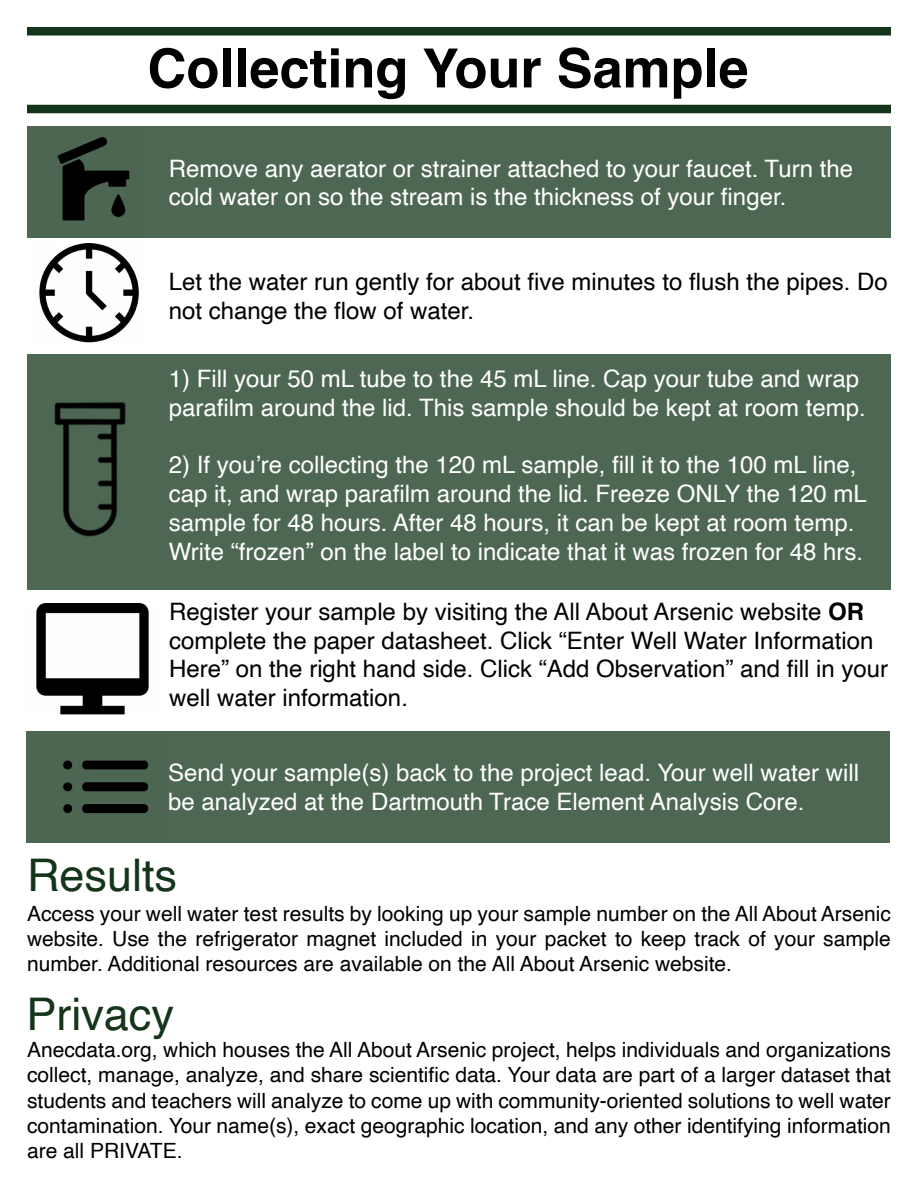
<style>
.page{position:relative;width:918px;height:1188px;background:#fff}
.page>*{position:absolute;margin:0;border:0;box-sizing:border-box;transform-origin:0 0}
.t1{font:700 54px "Helvetica";color:#000}
.t2{font:45px "Helvetica";color:#14351a}
.t3{font:24px/28.8px "Helvetica";color:#fff}
.t4{font:24px/28.8px "Helvetica";color:#000}
.t5{font:21px/25.2px "Helvetica";color:#000;text-align:justify}
.s1{font-weight:700}
</style>
<div class="page">
<div style="left:27px;top:126px;width:864px;height:112px;background:#4e6753"></div>
<div style="left:27px;top:354px;width:864px;height:236px;background:#4e6753"></div>
<div style="left:26px;top:731px;width:864px;height:111px;background:#4e6753"></div>
<img style="left:39px;top:243px;width:100px;height:100px">
<img style="left:54px;top:402px;width:72px;height:135px">
<img style="left:63px;top:760px;width:86px;height:54px">
<img style="left:36px;top:603px;width:113px;height:112px">
<div style="left:27px;top:27px;width:864px;height:9px;background:#14351a"></div>
<div style="left:27px;top:105px;width:864px;height:8px;background:#14351a"></div>
<img style="left:57px;top:137px;width:73px;height:84px">
<h1 class="t1" style="left:147px;top:25px;width:603px">Collecting Your Sample</h1>
<p class="t3" style="left:169px;top:154px;width:686px">Remove any aerator or strainer attached to your faucet. Turn the cold water on so the stream is the thickness of your finger.</p>
<p class="t4" style="left:169px;top:268px;width:721px">Let the water run gently for about five minutes to flush the pipes. Do not change the flow of water.</p>
<p class="t3" style="left:169px;top:365px;width:699px">1) Fill your 50 mL tube to the 45 mL line. Cap your tube and wrap parafilm around the lid. This sample should be kept at room temp.</p>
<p class="t3" style="left:169px;top:451px;width:700px">2) If you’re collecting the 120 mL sample, fill it to the 100 mL line, cap it, and wrap parafilm around the lid. Freeze ONLY the 120 mL sample for 48 hours. After 48 hours, it can be kept at room temp.<br>Write “frozen” on the label to indicate that it was frozen for 48 hrs.</p>
<p class="t4" style="left:169px;top:598px;width:720px">Register your sample by visiting the All About Arsenic website <span class="s1">OR </span>complete the paper datasheet. Click “Enter Well Water Information Here” on the right hand side. Click “Add Observation” and fill in your well water information.</p>
<p class="t3" style="left:168px;top:759px;width:692px">Send your sample(s) back to the project lead. Your well water will be analyzed at the Dartmouth Trace Element Analysis Core.</p>
<h2 class="t2" style="left:27px;top:841px;width:152px">Results</h2>
<p class="t5" style="left:27px;top:901px;width:865px">Access your well water test results by looking up your sample number on the All About Arsenic website. Use the refrigerator magnet included in your packet to keep track of your sample number. Additional resources are available on the All About Arsenic website.</p>
<h2 class="t2" style="left:26px;top:979px;width:149px">Privacy</h2>
<p class="t5" style="left:27px;top:1038px;width:865px">Anecdata.org, which houses the All About Arsenic project, helps individuals and organizations collect, manage, analyze, and share scientific data. Your data are part of a larger dataset that students and teachers will analyze to come up with community-oriented solutions to well water contamination. Your name(s), exact geographic location, and any other identifying information are all PRIVATE.</p>
</div>
